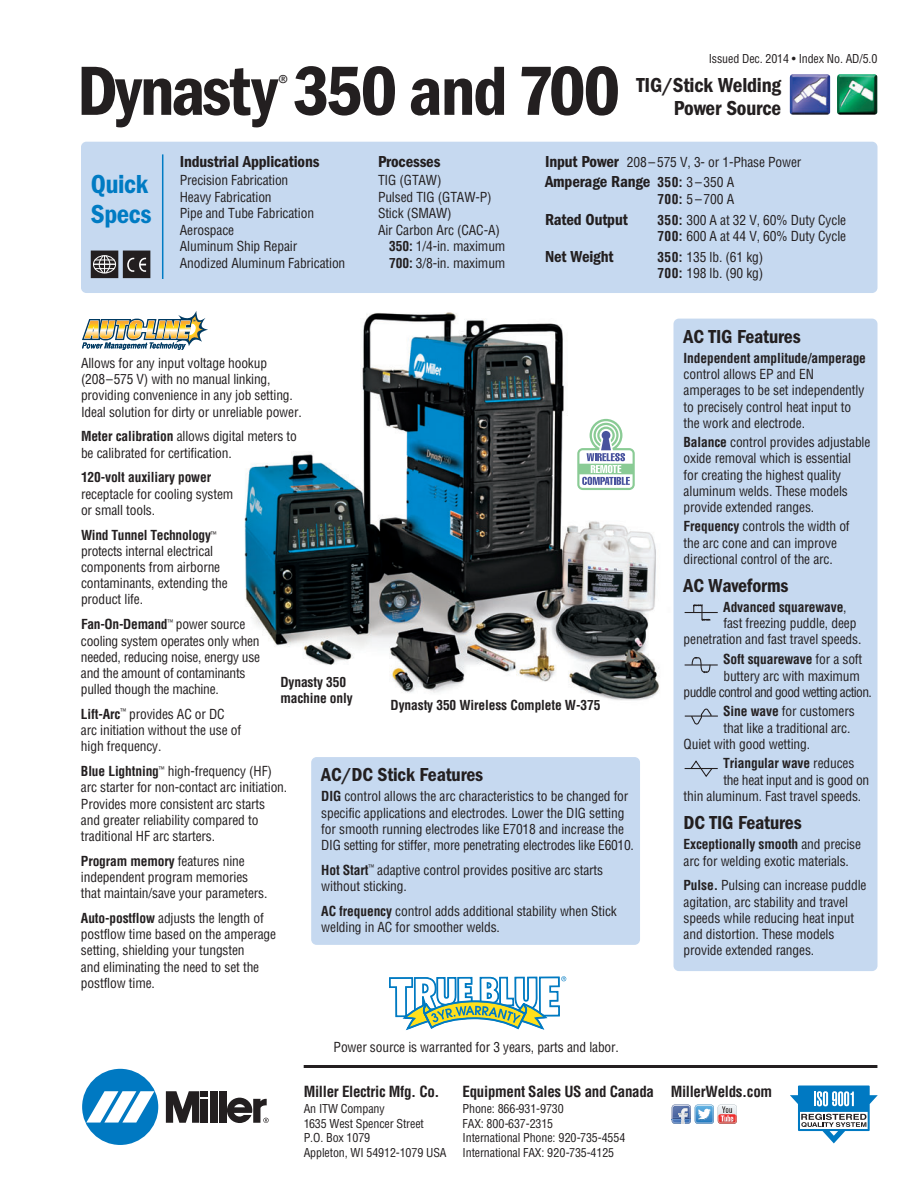
<style>
.page{position:relative;width:918px;height:1188px;background:#fff}
.page>*{position:absolute;margin:0;border:0;box-sizing:border-box;transform-origin:0 0}
.t1{font:72px "ITC Franklin Gothic Std Dm Cd";letter-spacing:-.03em;color:#231f20}
.t2{font:27px/30px "ITC Franklin Gothic Std Dm Cd";letter-spacing:-.015em;color:#007bc3}
.t3{font:21px/22.5px "ITC Franklin Gothic Std Dm Cd";letter-spacing:-.01em;color:#231f20;text-align:right}
.t4{font:condensed 21px "ITC Franklin Gothic Std";color:#231f20}
.t5{font:19.5px "ITC Franklin Gothic Std Dm Cd";letter-spacing:-.01em;color:#231f20}
.t6{font:16.5px "ITC Franklin Gothic Std Dm Cd";letter-spacing:-.01em;color:#231f20}
.t7{font:700 condensed 15px "Helvetica";letter-spacing:-.02em;color:#231f20}
.t8{font:condensed 13.5px/16.2px "Helvetica";letter-spacing:-.01em;color:#231f20}
.t9{font:700 condensed 13.5px/16.2px "Helvetica";letter-spacing:-.01em;color:#231f20}
.t10{font:condensed 13.5px "Helvetica";letter-spacing:-.045em;color:#231f20}
.t11{font:condensed 12px/14.4px "Helvetica";letter-spacing:-.01em;color:#231f20}
.s1{font-weight:700}
.s2{font-family:"ITC Franklin Gothic Std Dm Cd";font-stretch:normal;font-size:16.5px}
.s3{font-family:"Helvetica";font-weight:700;font-stretch:condensed;font-size:13.5px}
.s4{font-family:"Helvetica";font-stretch:condensed;font-size:13.5px}
.s5{font-weight:400}
</style>
<div class="page">
<img style="left:244px;top:312px;width:442px;height:408px">
<div style="left:81px;top:142px;width:797px;height:151px;background:#c6d9f0;border-radius:5px"></div>
<hr style="left:304px;top:1065px;width:573px;height:3px;background:#231f20">
<svg style="left:389px;top:976px;width:177px;height:54px"></svg>
<svg style="left:82px;top:311px;width:126px;height:39px"></svg>
<div style="left:674px;top:319px;width:204px;height:652px;background:#c6d9f0;border-radius:5px"></div>
<div style="left:311px;top:757px;width:329px;height:188px;background:#c6d9f0;border-radius:5px"></div>
<hr style="left:685px;top:612px;width:33px;height:1px;background:#231f20">
<svg style="left:693px;top:604px;width:19px;height:17px"></svg>
<hr style="left:685px;top:768px;width:33px;height:1px;background:#231f20">
<svg style="left:689px;top:760px;width:24px;height:17px"></svg>
<hr style="left:685px;top:716px;width:33px;height:1px;background:#231f20">
<svg style="left:691px;top:708px;width:21px;height:17px"></svg>
<hr style="left:685px;top:664px;width:33px;height:2px;background:#231f20">
<svg style="left:691px;top:657px;width:20px;height:17px"></svg>
<svg style="left:577px;top:419px;width:58px;height:71px"></svg>
<svg style="left:790px;top:1086px;width:88px;height:57px"></svg>
<hr style="left:162px;top:154px;width:1px;height:125px;background:#007bc3">
<div style="left:82px;top:1069px;width:76px;height:76px;background:#0079c2;border-radius:50%"></div>
<svg style="left:86px;top:1091px;width:68px;height:32px"></svg>
<div style="left:210px;top:1091px;width:7px;height:32px;background:#231f20"></div>
<div style="left:219px;top:1091px;width:7px;height:32px;background:#231f20"></div>
<div style="left:201px;top:1091px;width:7px;height:6px;background:#231f20"></div>
<div style="left:201px;top:1099px;width:7px;height:24px;background:#231f20"></div>
<svg style="left:166px;top:1091px;width:33px;height:32px"></svg>
<svg style="left:227px;top:1098px;width:42px;height:25px"></svg>
<svg style="left:672px;top:1105px;width:65px;height:19px"></svg>
<div style="left:91px;top:251px;width:27px;height:27px;background:#231f20"></div>
<svg style="left:94px;top:255px;width:21px;height:19px"></svg>
<div style="left:93px;top:255px;width:23px;height:18px;border:1px solid #fff;border-radius:50%"></div>
<div style="left:123px;top:251px;width:27px;height:27px;background:#231f20"></div>
<svg style="left:127px;top:258px;width:19px;height:14px"></svg>
<img style="left:837px;top:74px;width:40px;height:41px">
<img style="left:790px;top:74px;width:40px;height:41px">
<h1 class="t1" style="left:77px;top:67px;width:545px">Dynasty 350 and 700</h1>
<h3 class="t4" style="left:278px;top:70px;width:12px">®</h3>
<p class="t11" style="left:709px;top:52px;width:170px">Issued Dec. 2014 • Index No. AD/5.0</p>
<h3 class="t3" style="left:637px;top:76px;width:146px">TIG/Stick Welding<br>Power Source</h3>
<h2 class="t2" style="left:91px;top:172px;width:62px">Quick<br>Specs</h2>
<p class="t6" style="left:180px;top:156px;width:141px">Industrial Applications</p>
<p class="t8" style="left:180px;top:173px;width:167px">Precision Fabrication<br>Heavy Fabrication<br>Pipe and Tube Fabrication<br>Aerospace<br>Aluminum Ship Repair<br>Anodized Aluminum Fabrication</p>
<p class="t6" style="left:378px;top:156px;width:64px">Processes</p>
<p class="t8" style="left:378px;top:173px;width:65px">TIG (GTAW)</p>
<p class="t8" style="left:378px;top:190px;width:115px">Pulsed TIG (GTAW-P)</p>
<p class="t8" style="left:378px;top:206px;width:75px">Stick (SMAW)</p>
<p class="t8" style="left:378px;top:223px;width:123px">Air Carbon Arc (CAC-A)</p>
<p class="t8" style="left:389px;top:239px;width:118px"><span class="s1">350:</span> 1/4-in. maximum</p>
<p class="t8" style="left:389px;top:256px;width:118px"><span class="s1">700:</span> 3/8-in. maximum</p>
<p class="t8" style="left:545px;top:155px;width:258px"><span class="s2">Input Power</span> 208 – 575 V, 3- or 1-Phase Power</p>
<p class="t6" style="left:545px;top:176px;width:191px">Amperage Range <span class="s3">350:</span> <span class="s4">3 – 350 A</span></p>
<p class="t8" style="left:658px;top:192px;width:78px"><span class="s1">700:</span> 5–700 A</p>
<p class="t6" style="left:545px;top:214px;width:84px">Rated Output</p>
<p class="t8" style="left:658px;top:213px;width:190px"><span class="s1">350:</span> 300 A at 32 V, 60% Duty Cycle<br><span class="s1">700:</span> 600 A at 44 V, 60% Duty Cycle</p>
<p class="t6" style="left:545px;top:251px;width:70px">Net Weight</p>
<p class="t8" style="left:658px;top:250px;width:107px"><span class="s1">350:</span> 135 lb. (61 kg)<br><span class="s1">700:</span> 198 lb. (90 kg)</p>
<p class="t8" style="left:81px;top:356px;width:222px">Allows for any input voltage hookup (208–575 V) with no manual linking, providing convenience in any job setting.<br>Ideal solution for dirty or unreliable power.</p>
<p class="t8" style="left:81px;top:430px;width:217px"><span class="s1">Meter calibration</span> allows digital meters to be calibrated for certification.</p>
<p class="t9" style="left:81px;top:471px;width:132px">120-volt auxiliary power</p>
<p class="t8" style="left:81px;top:487px;width:154px">receptacle for cooling system or small tools.</p>
<p class="t8" style="left:81px;top:528px;width:148px"><span class="s1">Wind Tunnel Technology</span><sup>™ </sup>protects internal electrical components from airborne contaminants, extending the product life.</p>
<p class="t8" style="left:81px;top:617px;width:181px"><span class="s1">Fan-On-Demand</span><sup>™</sup> power source cooling system operates only when needed, reducing noise, energy use and the amount of contaminants pulled though the machine.</p>
<p class="t8" style="left:81px;top:707px;width:162px"><span class="s1">Lift-Arc</span><sup>™</sup> provides AC or DC arc initiation without the use of high frequency.</p>
<p class="t8" style="left:81px;top:764px;width:208px"><span class="s1">Blue Lightning</span><sup>™</sup> high-frequency (HF) arc starter for non-contact arc initiation.<br>Provides more consistent arc starts and greater reliability compared to traditional HF arc starters.</p>
<p class="t8" style="left:81px;top:854px;width:188px"><span class="s1">Program memory</span> features nine independent program memories that maintain/save your parameters.</p>
<p class="t8" style="left:81px;top:911px;width:197px"><span class="s1">Auto-postflow</span> adjusts the length of postflow time based on the amperage setting, shielding your tungsten<br>and eliminating the need to set the postflow time.</p>
<p class="t9" style="left:280px;top:675px;width:74px">Dynasty 350 machine only</p>
<p class="t9" style="left:391px;top:699px;width:211px">Dynasty 350 Wireless Complete W-375</p>
<h3 class="t5" style="left:321px;top:768px;width:163px">AC/DC Stick Features</h3>
<p class="t8" style="left:321px;top:790px;width:314px"><span class="s1">DIG</span> control allows the arc characteristics to be changed for specific applications and electrodes. Lower the DIG setting for smooth running electrodes like E7018 and increase the DIG setting for stiffer, more penetrating electrodes like E6010.</p>
<p class="t8" style="left:321px;top:863px;width:283px"><span class="s1">Hot Start</span><sup>™</sup> adaptive control provides positive arc starts without sticking.</p>
<p class="t8" style="left:321px;top:904px;width:297px"><span class="s1">AC frequency</span> control adds additional stability when Stick welding in AC for smoother welds.</p>
<p class="t8" style="left:334px;top:1040px;width:287px">Power source is warranted for 3 years, parts and labor.</p>
<h3 class="t5" style="left:684px;top:330px;width:119px">AC TIG Features</h3>
<p class="t9" style="left:684px;top:351px;width:184px">Independent amplitude/amperage</p>
<p class="t8" style="left:684px;top:367px;width:182px">control allows EP and EN amperages to be set independently to precisely control heat input to the work and electrode.</p>
<p class="t8" style="left:684px;top:435px;width:188px"><span class="s1">Balance</span> control provides adjustable oxide removal which is essential<br>for creating the highest quality aluminum welds. These models provide extended ranges.</p>
<p class="t8" style="left:684px;top:520px;width:168px"><span class="s1">Frequency</span> controls the width of the arc cone and can improve directional control of the arc.</p>
<h3 class="t5" style="left:684px;top:579px;width:106px">AC Waveforms</h3>
<p class="t9" style="left:723px;top:600px;width:125px">Advanced squarewave<span class="s5">,</span></p>
<p class="t8" style="left:723px;top:616px;width:135px">fast freezing puddle, deep</p>
<p class="t8" style="left:684px;top:633px;width:179px">penetration and fast travel speeds.</p>
<p class="t9" style="left:723px;top:652px;width:141px">Soft squarewave <span class="s5">for a soft</span></p>
<p class="t8" style="left:723px;top:669px;width:138px">buttery arc with maximum</p>
<p class="t10" style="left:684px;top:687px;width:190px">puddle control and good wetting action.</p>
<p class="t8" style="left:723px;top:704px;width:133px"><span class="s1">Sine wave</span> for customers</p>
<p class="t8" style="left:723px;top:721px;width:129px">that like a traditional arc.</p>
<p class="t8" style="left:684px;top:737px;width:128px">Quiet with good wetting.</p>
<p class="t9" style="left:723px;top:756px;width:133px">Triangular wave <span class="s5">reduces</span></p>
<p class="t8" style="left:723px;top:773px;width:147px">the heat input and is good on</p>
<p class="t8" style="left:684px;top:789px;width:179px">thin aluminum. Fast travel speeds.</p>
<h3 class="t5" style="left:684px;top:816px;width:120px">DC TIG Features</h3>
<p class="t8" style="left:684px;top:838px;width:179px"><span class="s1">Exceptionally smooth</span> and precise arc for welding exotic materials.</p>
<p class="t8" style="left:684px;top:879px;width:184px"><span class="s1">Pulse.</span> Pulsing can increase puddle agitation, arc stability and travel speeds while reducing heat input and distortion. These models provide extended ranges.</p>
<p class="t7" style="left:304px;top:1085px;width:137px">Miller Electric Mfg. Co.</p>
<p class="t11" style="left:304px;top:1103px;width:144px">An ITW Company<br>1635 West Spencer Street<br>P.O. Box 1079<br>Appleton, WI 54912-1079 USA</p>
<p class="t7" style="left:463px;top:1085px;width:311px">Equipment Sales US and Canada MillerWelds.com</p>
<p class="t11" style="left:463px;top:1103px;width:164px">Phone: 866-931-9730<br>FAX: 800-637-2315<br>International Phone: 920-735-4554<br>International FAX: 920-735-4125</p>
</div>
